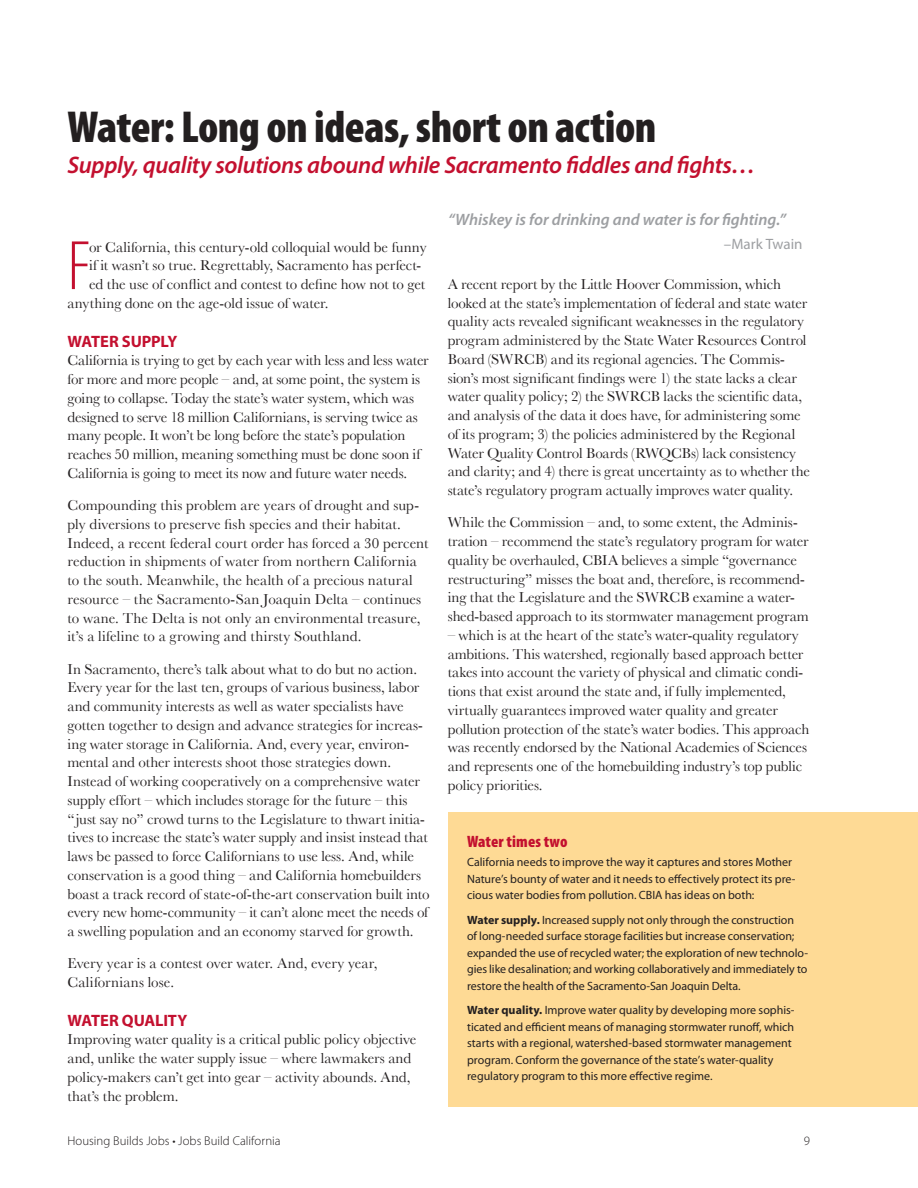
<style>
.page{position:relative;width:918px;height:1188px;background:#fff}
.page>*{position:absolute;margin:0;border:0;box-sizing:border-box;transform-origin:0 0}
.Opening_Paragraphs{font:300 condensed 70.65px "Myriad Pro";color:#c3102f}
.Headers{font:900 condensed 45px "Myriad Pro";letter-spacing:-.01em;color:#231f20}
.kickers{font:italic 600 24px "Myriad Pro";letter-spacing:-.015em;color:#c3102f}
.kickers-2{font:italic 600 16.5px "Myriad Pro";color:#9d9fa2}
.Subheads{font:700 16.5px "Myriad Pro";letter-spacing:-.01em;color:#c3102f}
.sidebar_headers{font:900 condensed 16.5px "Myriad Pro";letter-spacing:.005em;color:#c3102f}
.body_copy{font:15px/18.8px "Baskerville";letter-spacing:-.005em;color:#231f20}
.first_graph_after_su{font:15px/18.8px "Baskerville";letter-spacing:-.01em;color:#231f20}
.Opening_Paragraphs-2{font:15px "Baskerville";letter-spacing:-.005em;color:#231f20}
.kickers-3{font:15px "Myriad Pro";color:#9d9fa2}
.t1{font:300 12.75px "Myriad Pro";color:#231f20}
.sidebar_text{font:12px/16.5px "Myriad Pro";letter-spacing:-.005em;color:#231f20}
.s1{font-weight:700}
</style>
<div class="page">
<div style="left:448px;top:813px;width:470px;height:294px;background:#feda95"></div>
<p class="Headers" style="left:68px;top:102px;width:591px">Water: Long on ideas, short on action</p>
<p class="kickers" style="left:68px;top:149px;width:689px">Supply, quality solutions abound while Sacramento fiddles and fights…</p>
<p class="kickers-2" style="left:448px;top:209px;width:340px">“Whiskey is for drinking and water is for fighting.”</p>
<p class="kickers-3" style="left:724px;top:235px;width:80px">–Mark Twain</p>
<p class="Opening_Paragraphs" style="left:68px;top:228px;width:24px">F</p>
<p class="Opening_Paragraphs-2" style="left:89px;top:238px;width:339px">or California, this century-old colloquial would be funny</p>
<p class="Opening_Paragraphs-2" style="left:89px;top:257px;width:333px">if it wasn’t so true. Regrettably, Sacramento has perfect-</p>
<p class="Opening_Paragraphs-2" style="left:89px;top:275px;width:338px">ed the use of conflict and contest to define how not to get</p>
<p class="Opening_Paragraphs-2" style="left:68px;top:294px;width:263px">anything done on the age-old issue of water.</p>
<p class="Subheads" style="left:68px;top:330px;width:110px">Water supply</p>
<p class="first_graph_after_su" style="left:68px;top:351px;width:363px">California is trying to get by each year with less and less water for more and more people – and, at some point, the system is going to collapse. Today the state’s water system, which was designed to serve 18 million Californians, is serving twice as many people. It won’t be long before the state’s population reaches 50 million, meaning something must be done soon if California is going to meet its now and future water needs.</p>
<p class="body_copy" style="left:68px;top:496px;width:362px">Compounding this problem are years of drought and sup&shy;ply diversions to preserve fish species and their habitat.<br>Indeed, a recent federal court order has forced a 30 percent reduction in shipments of water from northern California to the south. Meanwhile, the health of a precious natural resource – the Sacramento-San Joaquin Delta – continues to wane. The Delta is not only an environmental treasure, it’s a lifeline to a growing and thirsty Southland.</p>
<p class="body_copy" style="left:68px;top:659px;width:364px">In Sacramento, there’s talk about what to do but no action.<br>Every year for the last ten, groups of various business, labor and community interests as well as water specialists have gotten together to design and advance strategies for increas&shy;ing water storage in California. And, every year, environ&shy;mental and other interests shoot those strategies down.<br>Instead of working cooperatively on a comprehensive water supply effort – which includes storage for the future – this “just say no” crowd turns to the Legislature to thwart initia&shy;tives to increase the state’s water supply and insist instead that laws be passed to force Californians to use less. And, while conservation is a good thing – and California homebuilders boast a track record of state-of-the-art conservation built into every new home-community – it can’t alone meet the needs of a swelling population and an economy starved for growth.</p>
<p class="body_copy" style="left:68px;top:954px;width:312px">Every year is a contest over water. And, every year,<br>Californians lose.</p>
<p class="Subheads" style="left:68px;top:1009px;width:120px">Water quality</p>
<p class="first_graph_after_su" style="left:68px;top:1030px;width:350px">Improving water quality is a critical public policy objective and, unlike the water supply issue – where lawmakers and policy-makers can’t get into gear – activity abounds. And, that’s the problem.</p>
<p class="body_copy" style="left:448px;top:274px;width:364px">A recent report by the Little Hoover Commission, which looked at the state’s implementation of federal and state water quality acts revealed significant weaknesses in the regulatory program administered by the State Water Resources Control Board (SWRCB) and its regional agencies. The Commis&shy;sion’s most significant findings were 1) the state lacks a clear water quality policy; 2) the SWRCB lacks the scientific data, and analysis of the data it does have, for administering some of its program; 3) the policies administered by the Regional Water Quality Control Boards (RWQCBs) lack consistency and clarity; and 4) there is great uncertainty as to whether the state’s regulatory program actually improves water quality.</p>
<p class="body_copy" style="left:448px;top:513px;width:363px">While the Commission – and, to some extent, the Adminis&shy;tration – recommend the state’s regulatory program for water quality be overhauled, CBIA believes a simple “governance restructuring” misses the boat and, therefore, is recommend&shy;ing that the Legislature and the SWRCB examine a water&shy;shed-based approach to its stormwater management program</p>
<p class="body_copy" style="left:448px;top:625px;width:363px">– which is at the heart of the state’s water-quality regulatory ambitions. This watershed, regionally based approach better takes into account the variety of physical and climatic condi&shy;tions that exist around the state and, if fully implemented, virtually guarantees improved water quality and greater pollution protection of the state’s water bodies. This approach was recently endorsed by the National Academies of Sciences and represents one of the homebuilding industry’s top public policy priorities.</p>
<p class="sidebar_headers" style="left:467px;top:832px;width:102px">Water times two</p>
<p class="sidebar_text" style="left:467px;top:854px;width:330px">California needs to improve the way it captures and stores Mother<br>Nature’s bounty of water and it needs to effectively protect its pre&shy;cious water bodies from pollution. CBIA has ideas on both:</p>
<p class="sidebar_text" style="left:467px;top:911px;width:342px"><span class="s1">Water supply.</span> Increased supply not only through the construction<br>of long-needed surface storage facilities but increase conservation; expanded the use of recycled water; the exploration of new technolo&shy;gies like desalination; and working collaboratively and immediately to restore the health of the Sacramento-San Joaquin Delta.</p>
<p class="sidebar_text" style="left:467px;top:1002px;width:329px"><span class="s1">Water quality.</span> Improve water quality by developing more sophis&shy;ticated and efficient means of managing stormwater runoff, which starts with a regional, watershed-based stormwater management program. Conform the governance of the state’s water-quality regulatory program to this more effective regime.</p>
<p class="t1" style="left:68px;top:1134px;width:215px">Housing Builds Jobs • Jobs Build California</p>
<p class="t1" style="left:804px;top:1134px;width:8px">9</p>
</div>
